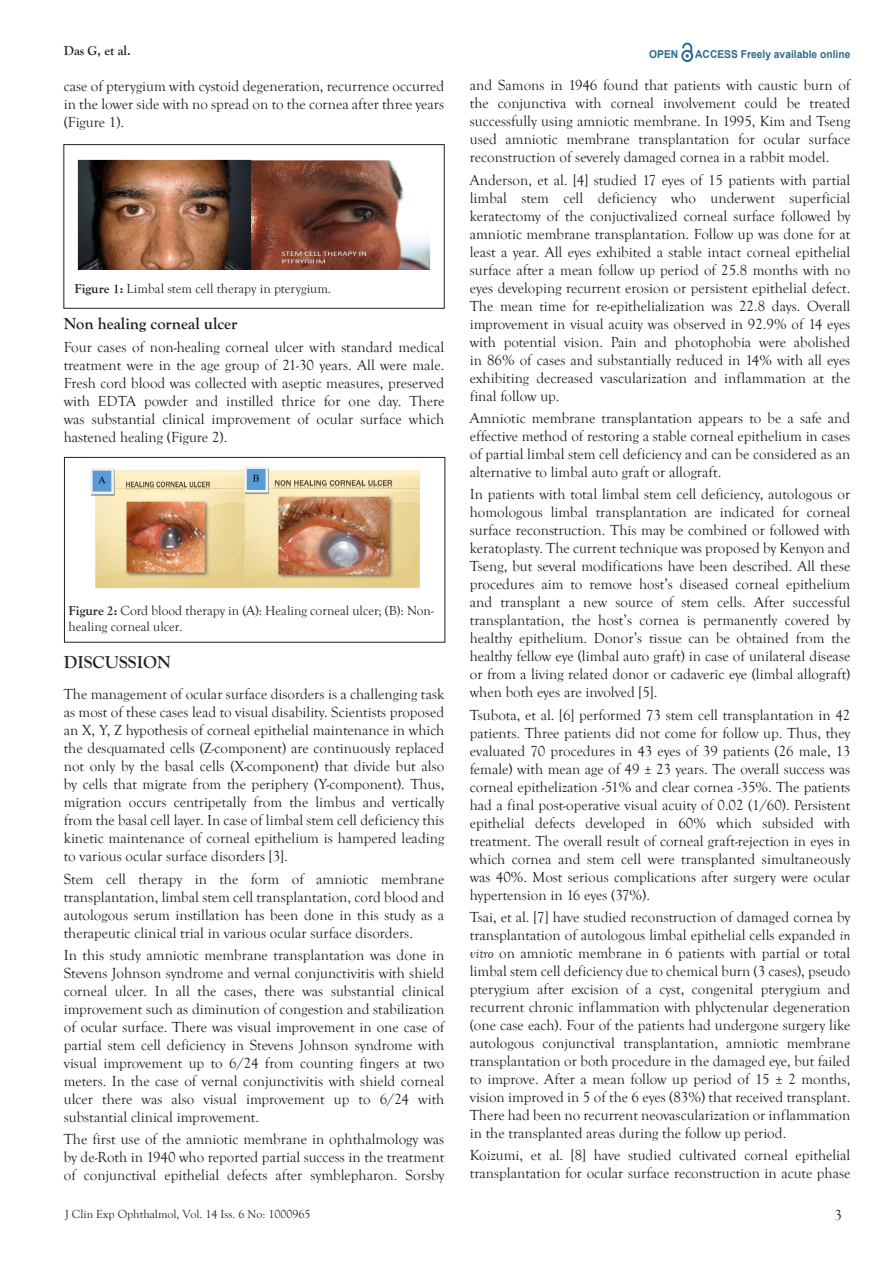
<style>
.page{position:relative;width:893px;height:1263px;background:#fff}
.page>*{position:absolute;margin:0;border:0;box-sizing:border-box;transform-origin:0 0}
.t1{font:700 18px "Goudy Old Style T";color:#231f20}
.t2{font:700 16.5px "Goudy Old Style T";color:#231f20}
.t3{font:15px/18px "Goudy Old Style T";color:#231f20;text-align:justify}
.t4{font:13.5px/16.2px "Goudy Old Style T";color:#231f20}
.t5{font:700 13.5px "Goudy Old Style T";color:#231f20}
.t6{font:12px "Goudy Old Style T";color:#231f20}
.t7{font:700 10.95px "Arial";color:#2b6b8f;scale:.94 1}
.s1{font-style:italic}
.s2{font-weight:700}
</style>
<div class="page">
<svg style="left:681px;top:43px;width:12px;height:19px"></svg>
<img style="left:78px;top:160px;width:352px;height:109px">
<img style="left:90px;top:466px;width:330px;height:123px">
<div style="left:64px;top:457px;width:381px;height:185px;border:1px solid #231f20"></div>
<p class="t5" style="left:64px;top:43px;width:69px">Das G, et al.</p>
<p class="t7" style="left:649px;top:47px;width:32px">OPEN</p>
<p class="t7" style="left:695px;top:46px;width:167px">ACCESS Freely available online</p>
<p class="t3" style="left:470px;top:77px;width:382px">and Samons in 1946 found that patients with caustic burn of the conjunctiva with corneal involvement could be treated successfully using amniotic membrane. In 1995, Kim and Tseng used amniotic membrane transplantation for ocular surface reconstruction of severely damaged cornea in a rabbit model.</p>
<p class="t3" style="left:470px;top:171px;width:382px">Anderson, et al. [4] studied 17 eyes of 15 patients with partial limbal stem cell deficiency who underwent superficial keratectomy of the conjuctivalized corneal surface followed by amniotic membrane transplantation. Follow up was done for at least a year. All eyes exhibited a stable intact corneal epithelial surface after a mean follow up period of 25.8 months with no eyes developing recurrent erosion or persistent epithelial defect.<br>The mean time for re-epithelialization was 22.8 days. Overall improvement in visual acuity was observed in 92.9% of 14 eyes with potential vision. Pain and photophobia were abolished in 86% of cases and substantially reduced in 14% with all eyes exhibiting decreased vascularization and inflammation at the final follow up.</p>
<p class="t3" style="left:470px;top:409px;width:382px">Amniotic membrane transplantation appears to be a safe and effective method of restoring a stable corneal epithelium in cases of partial limbal stem cell deficiency and can be considered as an alternative to limbal auto graft or allograft.</p>
<p class="t3" style="left:470px;top:486px;width:382px">In patients with total limbal stem cell deficiency, autologous or homologous limbal transplantation are indicated for corneal surface reconstruction. This may be combined or followed with keratoplasty. The current technique was proposed by Kenyon and Tseng, but several modifications have been described. All these procedures aim to remove host’s diseased corneal epithelium and transplant a new source of stem cells. After successful transplantation, the host’s cornea is permanently covered by healthy epithelium. Donor’s tissue can be obtained from the healthy fellow eye (limbal auto graft) in case of unilateral disease or from a living related donor or cadaveric eye (limbal allograft) when both eyes are involved [5].</p>
<p class="t3" style="left:470px;top:706px;width:382px">Tsubota, et al. [6] performed 73 stem cell transplantation in 42 patients. Three patients did not come for follow up. Thus, they evaluated 70 procedures in 43 eyes of 39 patients (26 male, 13 female) with mean age of 49 ± 23 years. The overall success was corneal epithelization -51% and clear cornea -35%. The patients had a final post-operative visual acuity of 0.02 (1/60). Persistent epithelial defects developed in 60% which subsided with treatment. The overall result of corneal graft-rejection in eyes in which cornea and stem cell were transplanted simultaneously was 40%. Most serious complications after surgery were ocular hypertension in 16 eyes (37%).</p>
<p class="t3" style="left:470px;top:908px;width:382px">Tsai, et al. [7] have studied reconstruction of damaged cornea by transplantation of autologous limbal epithelial cells expanded <span class="s1">in vitro</span> on amniotic membrane in 6 patients with partial or total limbal stem cell deficiency due to chemical burn (3 cases), pseudo pterygium after excision of a cyst, congenital pterygium and recurrent chronic inflammation with phlyctenular degeneration (one case each). Four of the patients had undergone surgery like autologous conjunctival transplantation, amniotic membrane transplantation or both procedure in the damaged eye, but failed to improve. After a mean follow up period of 15 ± 2 months, vision improved in 5 of the 6 eyes (83%) that received transplant.<br>There had been no recurrent neovascularization or inflammation in the transplanted areas during the follow up period.</p>
<p class="t3" style="left:470px;top:1146px;width:382px">Koizumi, et al. [8] have studied cultivated corneal epithelial transplantation for ocular surface reconstruction in acute phase</p>
<p class="t3" style="left:64px;top:78px;width:382px">case of pterygium with cystoid degeneration, recurrence occurred in the lower side with no spread on to the cornea after three years (Figure 1).</p>
<p class="t4" style="left:74px;top:281px;width:258px"><span class="s2">Figure 1:</span> Limbal stem cell therapy in pterygium.</p>
<p class="t2" style="left:64px;top:315px;width:175px">Non healing corneal ulcer</p>
<p class="t3" style="left:64px;top:338px;width:382px">Four cases of non-healing corneal ulcer with standard medical treatment were in the age group of 21-30 years. All were male.<br>Fresh cord blood was collected with aseptic measures, preserved with EDTA powder and instilled thrice for one day. There was substantial clinical improvement of ocular surface which hastened healing (Figure 2).</p>
<p class="t4" style="left:69px;top:603px;width:367px"><span class="s2">Figure 2:</span> Cord blood therapy in (A): Healing corneal ulcer; (B): Non&shy;healing corneal ulcer.</p>
<p class="t1" style="left:64px;top:652px;width:108px">DISCUSSION</p>
<p class="t3" style="left:64px;top:686px;width:382px">The management of ocular surface disorders is a challenging task as most of these cases lead to visual disability. Scientists proposed an X, Y, Z hypothesis of corneal epithelial maintenance in which the desquamated cells (Z-component) are continuously replaced not only by the basal cells (X-component) that divide but also by cells that migrate from the periphery (Y-component). Thus, migration occurs centripetally from the limbus and vertically from the basal cell layer. In case of limbal stem cell deficiency this kinetic maintenance of corneal epithelium is hampered leading to various ocular surface disorders [3].</p>
<p class="t3" style="left:64px;top:870px;width:382px">Stem cell therapy in the form of amniotic membrane transplantation, limbal stem cell transplantation, cord blood and autologous serum instillation has been done in this study as a therapeutic clinical trial in various ocular surface disorders.</p>
<p class="t3" style="left:64px;top:946px;width:382px">In this study amniotic membrane transplantation was done in Stevens Johnson syndrome and vernal conjunctivitis with shield corneal ulcer. In all the cases, there was substantial clinical improvement such as diminution of congestion and stabilization of ocular surface. There was visual improvement in one case of partial stem cell deficiency in Stevens Johnson syndrome with visual improvement up to 6/24 from counting fingers at two meters. In the case of vernal conjunctivitis with shield corneal ulcer there was also visual improvement up to 6/24 with substantial clinical improvement.</p>
<p class="t3" style="left:64px;top:1130px;width:382px">The first use of the amniotic membrane in ophthalmology was by de-Roth in 1940 who reported partial success in the treatment of conjunctival epithelial defects after symblepharon. Sorsby</p>
<p class="t6" style="left:65px;top:1207px;width:246px">J Clin Exp Ophthalmol, Vol. 14 Iss. 6 No: 1000965</p>
<p class="t3" style="left:835px;top:1207px;width:9px">3</p>
</div>
